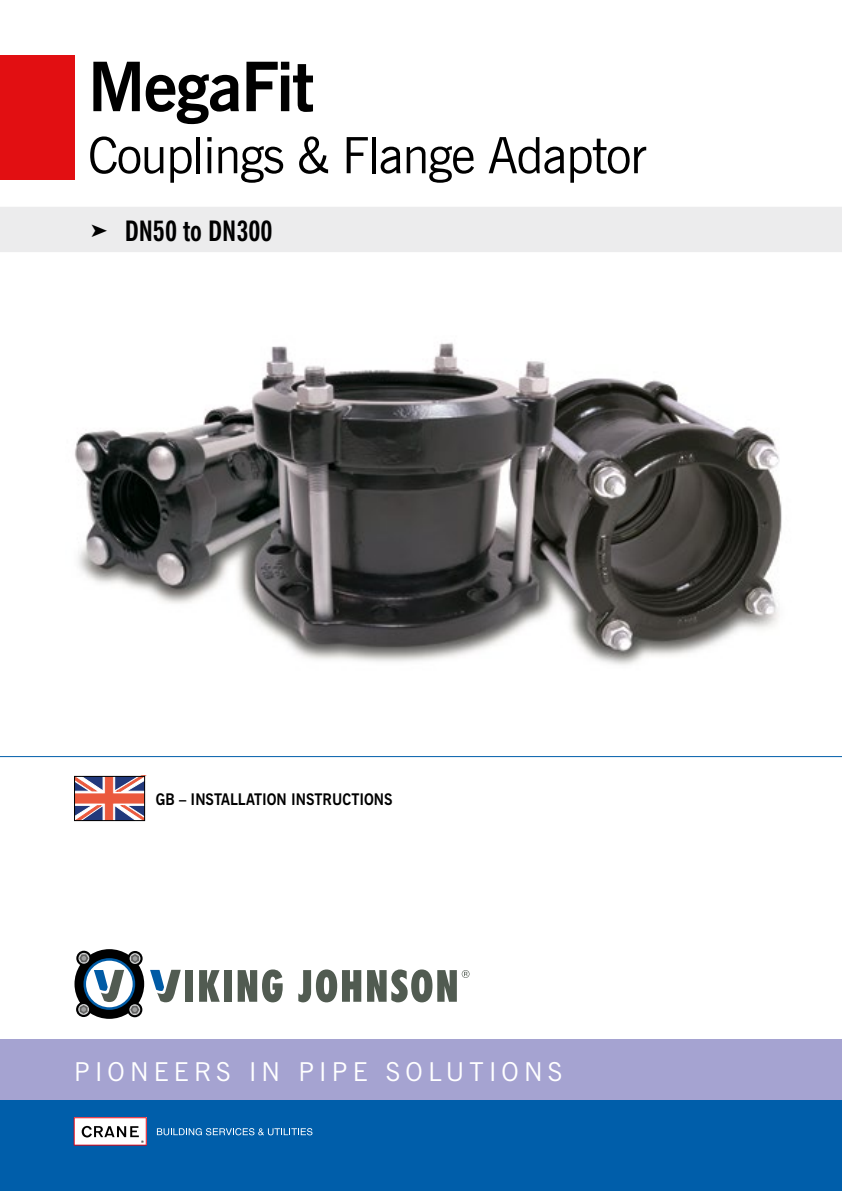
<style>
.page{position:relative;width:842px;height:1191px;background:#fff}
.page>*{position:absolute;margin:0;border:0;box-sizing:border-box;transform-origin:0 0}
.t1{font:700 68px "News Gothic BT";letter-spacing:-.025em;color:#000}
.t2{font:50px "News Gothic BT";letter-spacing:-.025em;color:#000}
.t3{font:700 condensed 28px "News Gothic BT";color:#000}
.t4{font:26px "News Gothic BT";letter-spacing:.2em;color:#fff}
.t5{font:700 16px "News Gothic BT";color:#000;scale:.9 1}
</style>
<div class="page">
<img style="left:74px;top:342px;width:708px;height:323px">
<div style="left:0;top:55px;width:74px;height:124px;background:#e20f12"></div>
<div style="left:0;top:207px;width:842px;height:45px;background:#ececed"></div>
<hr style="left:0;top:756px;width:842px;height:1px;background:#005eaa">
<div style="left:0;top:1039px;width:842px;height:62px;background:#a5a3d1"></div>
<div style="left:0;top:1100px;width:842px;height:91px;background:#005eaa"></div>
<svg style="left:74px;top:1117px;width:73px;height:28px;background:#dbcccd"></svg>
<svg style="left:157px;top:1128px;width:155px;height:7px"></svg>
<div style="left:185px;top:970px;width:8px;height:31px;background:#515b51"></div>
<svg style="left:199px;top:970px;width:21px;height:31px"></svg>
<div style="left:224px;top:970px;width:8px;height:31px;background:#515b51"></div>
<svg style="left:238px;top:969px;width:45px;height:33px"></svg>
<svg style="left:298px;top:969px;width:63px;height:33px"></svg>
<svg style="left:367px;top:969px;width:102px;height:33px"></svg>
<svg style="left:150px;top:969px;width:31px;height:33px"></svg>
<svg style="left:74px;top:949px;width:70px;height:69px"></svg>
<svg style="left:75px;top:775px;width:70px;height:44px"></svg>
<div style="left:74px;top:776px;width:71px;height:45px;border:1px solid #000"></div>
<h1 class="t1" style="left:88px;top:46px;width:228px">MegaFit</h1>
<h2 class="t2" style="left:88px;top:125px;width:560px">Couplings &amp; Flange Adaptor</h2>
<h3 class="t3" style="left:91px;top:213px;width:183px">➤ DN50 to DN300</h3>
<p class="t5" style="left:156px;top:789px;width:265px">GB – INSTALLATION INSTRUCTIONS</p>
<h3 class="t4" style="left:74px;top:1056px;width:490px">PIONEERS IN PIPE SOLUTIONS</h3>
</div>
